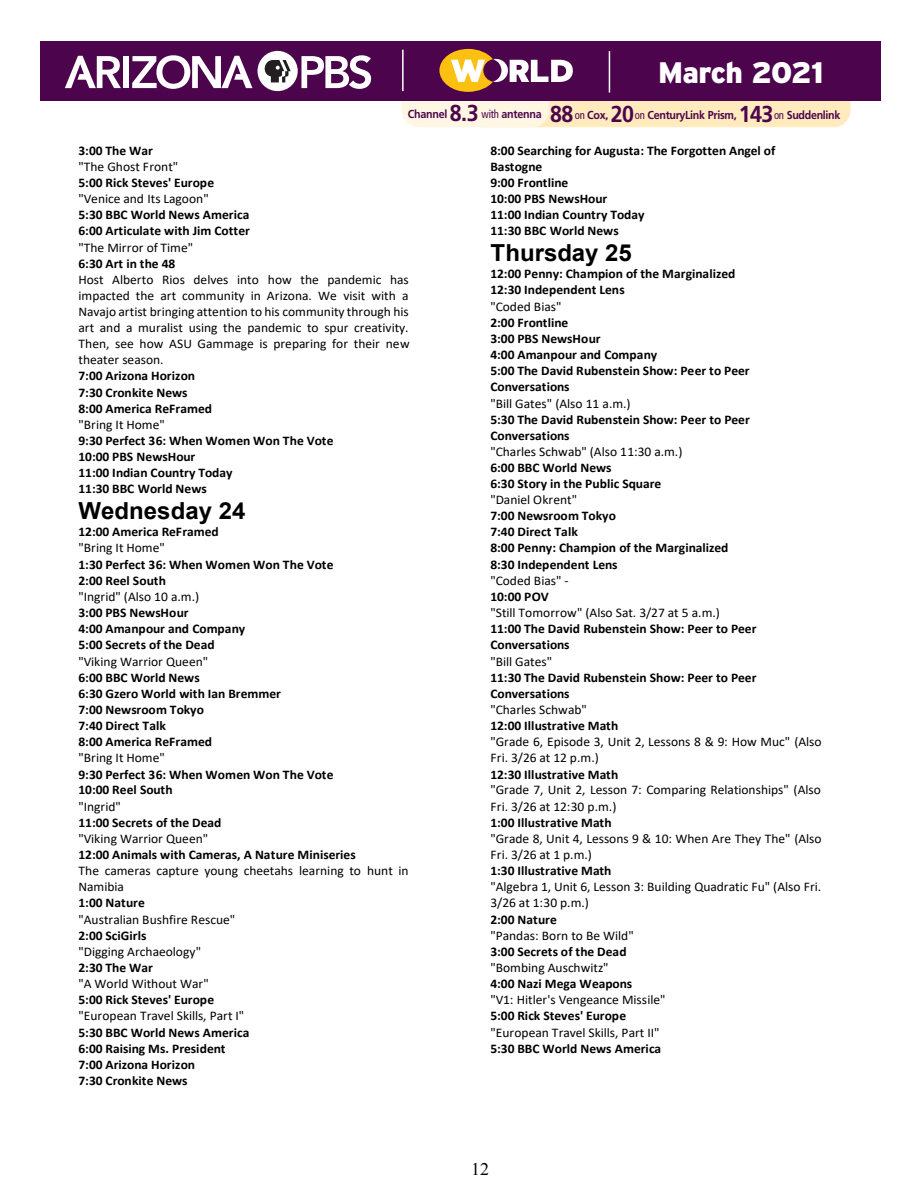
<style>
.page{position:relative;width:918px;height:1188px;background:#fff}
.page>*{position:absolute;margin:0;border:0;box-sizing:border-box;transform-origin:0 0}
.t1{font:900 29.7px "PBS Explorer";letter-spacing:-.03em;color:#fff}
.t2{font:700 23.55px "Arial";letter-spacing:.005em;color:#000}
.t3{font:17.55px "Times New Roman";color:#000}
.t4{font:700 13.2px/16.2px "Calibri";color:#000}
.t5{font:13.2px/16.2px "Calibri";color:#000}
.t6{font:700 11.55px "Frutiger LT Std";letter-spacing:-.03em;color:#4c054c;scale:.93 1}
.s1{font-size:23.1px}
.s2{font-weight:400;font-stretch:condensed}
.s3{font-weight:700}
.s4{font-weight:400}
</style>
<div class="page">
<div style="left:41px;top:41px;width:840px;height:60px;background:#4c054c"></div>
<svg style="left:65px;top:56px;width:56px;height:32px"></svg>
<div style="left:123px;top:56px;width:6px;height:32px;background:#fff"></div>
<svg style="left:132px;top:55px;width:120px;height:34px"></svg>
<svg style="left:258px;top:51px;width:113px;height:40px"></svg>
<svg style="left:402px;top:49px;width:449px;height:78px"></svg>
<p class="t6" style="left:408px;top:108px;width:145px">Channel <span class="s1">8.3</span> <span class="s2">with</span> antenna</p>
<h1 class="t1" style="left:658px;top:55px;width:167px">March 2021</h1>
<p class="t6" style="left:550px;top:108px;width:314px"><span class="s1">88</span> <span class="s2">on</span> Cox, <span class="s1">20</span><span class="s2">on</span> CenturyLink Prism, <span class="s1">143</span><span class="s2">on</span> Suddenlink</p>
<p class="t5" style="left:79px;top:142px;width:333px"><span class="s3">3:00 The War<br></span>"The Ghost Front"<br><span class="s3">5:00 Rick Steves' Europe<br></span>"Venice and Its Lagoon"<br><span class="s3">5:30 BBC World News America<br>6:00 Articulate with Jim Cotter<br></span>"The Mirror of Time"<br><span class="s3">6:30 Art in the 48<br></span>Host Alberto Rios delves into how the pandemic has impacted the art community in Arizona. We visit with a<br>Navajo artist bringing attention to his community through his art and a muralist using the pandemic to spur creativity.<br>Then, see how ASU Gammage is preparing for their new theater season.<br><span class="s3">7:00 Arizona Horizon<br>7:30 Cronkite News<br>8:00 America ReFramed<br></span>"Bring It Home"<br><span class="s3">9:30 Perfect 36: When Women Won The Vote<br>10:00 PBS NewsHour<br>11:00 Indian Country Today<br>11:30 BBC World News</span></p>
<p class="t2" style="left:79px;top:495px;width:168px">Wednesday 24</p>
<p class="t4" style="left:79px;top:524px;width:332px">12:00 America ReFramed<br><span class="s4">"Bring It Home"<br></span>1:30 Perfect 36: When Women Won The Vote<br>2:00 Reel South<br><span class="s4">"Ingrid" (Also 10 a.m.)<br></span>3:00 PBS NewsHour<br>4:00 Amanpour and Company<br>5:00 Secrets of the Dead<br><span class="s4">"Viking Warrior Queen"<br></span>6:00 BBC World News<br>6:30 Gzero World with Ian Bremmer<br>7:00 Newsroom Tokyo<br>7:40 Direct Talk<br>8:00 America ReFramed<br><span class="s4">"Bring It Home"<br></span>9:30 Perfect 36: When Women Won The Vote<br>10:00 Reel South<br><span class="s4">"Ingrid"<br></span>11:00 Secrets of the Dead<br><span class="s4">"Viking Warrior Queen"<br></span>12:00 Animals with Cameras, A Nature Miniseries<br><span class="s4">The cameras capture young cheetahs learning to hunt in<br>Namibia<br></span>1:00 Nature<br><span class="s4">"Australian Bushfire Rescue"<br></span>2:00 SciGirls<br><span class="s4">"Digging Archaeology"<br></span>2:30 The War<br><span class="s4">"A World Without War"<br></span>5:00 Rick Steves' Europe<br><span class="s4">"European Travel Skills, Part I"<br></span>5:30 BBC World News America<br>6:00 Raising Ms. President<br>7:00 Arizona Horizon<br>7:30 Cronkite News</p>
<p class="t4" style="left:490px;top:142px;width:286px">8:00 Searching for Augusta: The Forgotten Angel of<br>Bastogne<br>9:00 Frontline<br>10:00 PBS NewsHour<br>11:00 Indian Country Today<br>11:30 BBC World News</p>
<p class="t2" style="left:490px;top:237px;width:143px">Thursday 25</p>
<p class="t4" style="left:490px;top:266px;width:333px">12:00 Penny: Champion of the Marginalized<br>12:30 Independent Lens<br><span class="s4">"Coded Bias"<br></span>2:00 Frontline<br>3:00 PBS NewsHour<br>4:00 Amanpour and Company<br>5:00 The David Rubenstein Show: Peer to Peer<br>Conversations<br><span class="s4">"Bill Gates" (Also 11 a.m.)<br></span>5:30 The David Rubenstein Show: Peer to Peer<br>Conversations<br><span class="s4">"Charles Schwab" (Also 11:30 a.m.)<br></span>6:00 BBC World News<br>6:30 Story in the Public Square<br><span class="s4">"Daniel Okrent"<br></span>7:00 Newsroom Tokyo<br>7:40 Direct Talk<br>8:00 Penny: Champion of the Marginalized<br>8:30 Independent Lens<br><span class="s4">"Coded Bias" -<br></span>10:00 POV<br><span class="s4">"Still Tomorrow" (Also Sat. 3/27 at 5 a.m.)<br></span>11:00 The David Rubenstein Show: Peer to Peer<br>Conversations<br><span class="s4">"Bill Gates"<br></span>11:30 The David Rubenstein Show: Peer to Peer<br>Conversations<br><span class="s4">"Charles Schwab"<br></span>12:00 Illustrative Math<br><span class="s4">"Grade 6, Episode 3, Unit 2, Lessons 8 &amp; 9: How Muc" (Also<br>Fri. 3/26 at 12 p.m.)<br></span>12:30 Illustrative Math<br><span class="s4">"Grade 7, Unit 2, Lesson 7: Comparing Relationships" (Also<br>Fri. 3/26 at 12:30 p.m.)<br></span>1:00 Illustrative Math<br><span class="s4">"Grade 8, Unit 4, Lessons 9 &amp; 10: When Are They The" (Also<br>Fri. 3/26 at 1 p.m.)<br></span>1:30 Illustrative Math<br><span class="s4">"Algebra 1, Unit 6, Lesson 3: Building Quadratic Fu" (Also Fri.<br>3/26 at 1:30 p.m.)<br></span>2:00 Nature<br><span class="s4">"Pandas: Born to Be Wild"<br></span>3:00 Secrets of the Dead<br><span class="s4">"Bombing Auschwitz"<br></span>4:00 Nazi Mega Weapons<br><span class="s4">"V1: Hitler's Vengeance Missile"<br></span>5:00 Rick Steves' Europe<br><span class="s4">"European Travel Skills, Part II"<br></span>5:30 BBC World News America</p>
<p class="t3" style="left:471px;top:1157px;width:19px">12</p>
</div>
